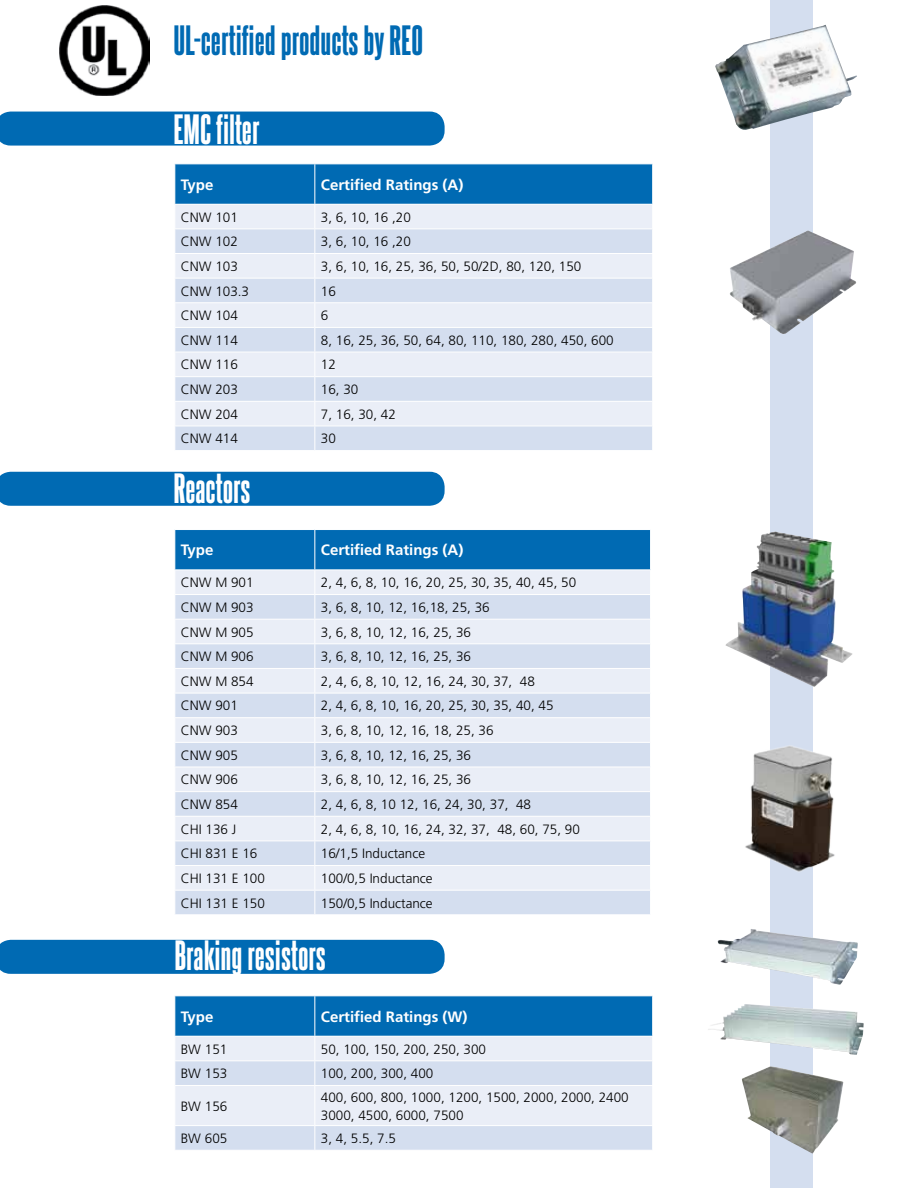
<style>
.page{position:relative;width:919px;height:1188px;background:#fff}
.page>*{position:absolute;margin:0;border:0;box-sizing:border-box;transform-origin:0 0}
.t1{font:36px "Steelfish Eb";color:#fff}
.t2{font:36px "Steelfish Eb";color:#006ab3}
.t3{font:700 15px "Frutiger LT";color:#fff}
.t4{font:300 13.5px/18px "Frutiger LT";color:#000}
</style>
<div class="page">
<img style="left:60px;top:6px;width:89px;height:90px">
<div style="left:770px;top:0;width:42px;height:1188px;background:#d4deef"></div>
<img style="left:715px;top:25px;width:142px;height:105px">
<img style="left:729px;top:230px;width:127px;height:104px">
<img style="left:725px;top:531px;width:127px;height:156px">
<img style="left:745px;top:740px;width:90px;height:136px">
<div style="left:0;top:112px;width:444px;height:34px;background:#006ab3"></div>
<div style="left:0;top:472px;width:444px;height:34px;background:#006ab3"></div>
<div style="left:0;top:940px;width:444px;height:34px;background:#006ab3"></div>
<img style="left:742px;top:1066px;width:101px;height:88px">
<img style="left:717px;top:929px;width:140px;height:56px">
<img style="left:708px;top:1004px;width:155px;height:51px">
<svg style="left:174px;top:164px;width:479px;height:286px;background:#c1d6ea"></svg>
<svg style="left:174px;top:530px;width:477px;height:384px;background:#cadaed"></svg>
<svg style="left:174px;top:996px;width:479px;height:154px;background:#a8c8e3"></svg>
<h1 class="t2" style="left:173px;top:18px;width:251px">UL-certified products by REO</h1>
<h1 class="t1" style="left:173px;top:108px;width:88px">EMC filter</h1>
<p class="t3" style="left:181px;top:176px;width:34px">Type</p>
<p class="t3" style="left:321px;top:176px;width:144px">Certified Ratings (A)</p>
<p class="t4" style="left:181px;top:208px;width:59px">CNW 101</p>
<p class="t4" style="left:321px;top:208px;width:92px">3, 6, 10, 16 ,20</p>
<p class="t4" style="left:181px;top:233px;width:59px">CNW 102</p>
<p class="t4" style="left:321px;top:233px;width:92px">3, 6, 10, 16 ,20</p>
<p class="t4" style="left:181px;top:257px;width:59px">CNW 103</p>
<p class="t4" style="left:321px;top:257px;width:262px">3, 6, 10, 16, 25, 36, 50, 50/2D, 80, 120, 150</p>
<p class="t4" style="left:181px;top:282px;width:70px">CNW 103.3</p>
<p class="t4" style="left:321px;top:282px;width:17px">16</p>
<p class="t4" style="left:181px;top:307px;width:59px">CNW 104</p>
<p class="t4" style="left:321px;top:307px;width:9px">6</p>
<p class="t4" style="left:181px;top:331px;width:59px">CNW 114</p>
<p class="t4" style="left:321px;top:331px;width:294px">8, 16, 25, 36, 50, 64, 80, 110, 180, 280, 450, 600</p>
<p class="t4" style="left:181px;top:356px;width:59px">CNW 116</p>
<p class="t4" style="left:321px;top:356px;width:17px">12</p>
<p class="t4" style="left:181px;top:381px;width:59px">CNW 203</p>
<p class="t4" style="left:321px;top:381px;width:39px">16, 30</p>
<p class="t4" style="left:181px;top:405px;width:59px">CNW 204</p>
<p class="t4" style="left:321px;top:405px;width:77px">7, 16, 30, 42</p>
<p class="t4" style="left:181px;top:430px;width:59px">CNW 414</p>
<p class="t4" style="left:321px;top:430px;width:17px">30</p>
<h1 class="t1" style="left:173px;top:467px;width:79px">Reactors</h1>
<p class="t3" style="left:181px;top:541px;width:34px">Type</p>
<p class="t3" style="left:321px;top:541px;width:144px">Certified Ratings (A)</p>
<p class="t4" style="left:181px;top:574px;width:74px">CNW M 901</p>
<p class="t4" style="left:321px;top:574px;width:257px">2, 4, 6, 8, 10, 16, 20, 25, 30, 35, 40, 45, 50</p>
<p class="t4" style="left:181px;top:598px;width:74px">CNW M 903</p>
<p class="t4" style="left:321px;top:598px;width:170px">3, 6, 8, 10, 12, 16,18, 25, 36</p>
<p class="t4" style="left:181px;top:623px;width:74px">CNW M 905</p>
<p class="t4" style="left:321px;top:623px;width:152px">3, 6, 8, 10, 12, 16, 25, 36</p>
<p class="t4" style="left:181px;top:648px;width:74px">CNW M 906</p>
<p class="t4" style="left:321px;top:648px;width:152px">3, 6, 8, 10, 12, 16, 25, 36</p>
<p class="t4" style="left:181px;top:672px;width:74px">CNW M 854</p>
<p class="t4" style="left:321px;top:672px;width:215px">2, 4, 6, 8, 10, 12, 16, 24, 30, 37, 48</p>
<p class="t4" style="left:181px;top:697px;width:59px">CNW 901</p>
<p class="t4" style="left:321px;top:697px;width:234px">2, 4, 6, 8, 10, 16, 20, 25, 30, 35, 40, 45</p>
<p class="t4" style="left:181px;top:722px;width:59px">CNW 903</p>
<p class="t4" style="left:321px;top:722px;width:174px">3, 6, 8, 10, 12, 16, 18, 25, 36</p>
<p class="t4" style="left:181px;top:746px;width:59px">CNW 905</p>
<p class="t4" style="left:321px;top:746px;width:152px">3, 6, 8, 10, 12, 16, 25, 36</p>
<p class="t4" style="left:181px;top:771px;width:59px">CNW 906</p>
<p class="t4" style="left:321px;top:771px;width:152px">3, 6, 8, 10, 12, 16, 25, 36</p>
<p class="t4" style="left:181px;top:796px;width:59px">CNW 854</p>
<p class="t4" style="left:321px;top:796px;width:212px">2, 4, 6, 8, 10 12, 16, 24, 30, 37, 48</p>
<p class="t4" style="left:181px;top:820px;width:57px">CHI 136 J</p>
<p class="t4" style="left:321px;top:820px;width:260px">2, 4, 6, 8, 10, 16, 24, 32, 37, 48, 60, 75, 90</p>
<p class="t4" style="left:181px;top:845px;width:78px">CHI 831 E 16</p>
<p class="t4" style="left:321px;top:845px;width:106px">16/1,5 Inductance</p>
<p class="t4" style="left:181px;top:869px;width:86px">CHI 131 E 100</p>
<p class="t4" style="left:321px;top:869px;width:113px">100/0,5 Inductance</p>
<p class="t4" style="left:181px;top:894px;width:86px">CHI 131 E 150</p>
<p class="t4" style="left:321px;top:894px;width:113px">150/0,5 Inductance</p>
<h1 class="t1" style="left:174px;top:933px;width:153px">Braking resistors</h1>
<p class="t3" style="left:181px;top:1008px;width:34px">Type</p>
<p class="t3" style="left:321px;top:1008px;width:148px">Certified Ratings (W)</p>
<p class="t4" style="left:181px;top:1040px;width:48px">BW 151</p>
<p class="t4" style="left:321px;top:1040px;width:167px">50, 100, 150, 200, 250, 300</p>
<p class="t4" style="left:181px;top:1065px;width:48px">BW 153</p>
<p class="t4" style="left:321px;top:1065px;width:114px">100, 200, 300, 400</p>
<p class="t4" style="left:181px;top:1097px;width:48px">BW 156</p>
<p class="t4" style="left:321px;top:1088px;width:309px">400, 600, 800, 1000, 1200, 1500, 2000, 2000, 2400<br>3000, 4500, 6000, 7500</p>
<p class="t4" style="left:181px;top:1130px;width:48px">BW 605</p>
<p class="t4" style="left:321px;top:1130px;width:77px">3, 4, 5.5, 7.5</p>
</div>
